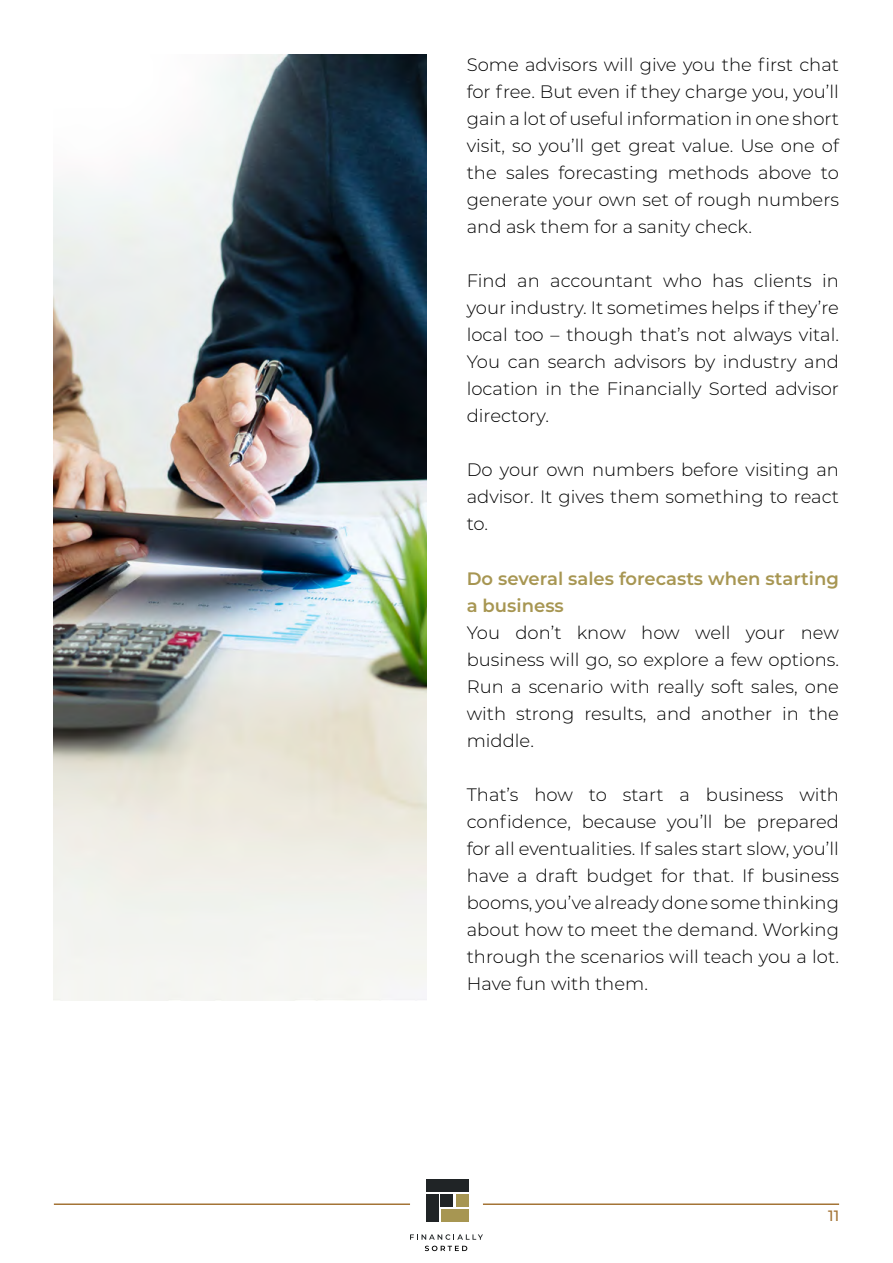
<style>
.page{position:relative;width:893px;height:1263px;background:#fff}
.page>*{position:absolute;margin:0;border:0;box-sizing:border-box;transform-origin:0 0}
.t1{font:300 18px/27px "Montserrat";color:#000;text-align:justify}
.t2{font:600 18px/27px "Montserrat";color:#a79652}
.t3{font:500 15px "Montserrat";color:#a47436}
</style>
<div class="page">
<hr style="left:54px;top:1203px;width:356px;height:2px;background:#a47436">
<hr style="left:483px;top:1203px;width:356px;height:2px;background:#a47436">
<div style="left:426px;top:1179px;width:42px;height:13px;background:#202426"></div>
<div style="left:426px;top:1194px;width:12px;height:27px;background:#202426"></div>
<div style="left:441px;top:1194px;width:12px;height:12px;background:#202426"></div>
<div style="left:456px;top:1194px;width:12px;height:12px;background:#a79652"></div>
<div style="left:441px;top:1209px;width:27px;height:12px;background:#a79652"></div>
<svg style="left:410px;top:1234px;width:73px;height:6px"></svg>
<svg style="left:425px;top:1246px;width:42px;height:5px"></svg>
<img style="left:54px;top:54px;width:372px;height:946px">
<p class="t1" style="left:467px;top:51px;width:374px">Some advisors will give you the first chat for free. But even if they charge you, you’ll gain a lot of useful information in one short visit, so you’ll get great value. Use one of the sales forecasting methods above to generate your own set of rough numbers and ask them for a sanity check.</p>
<p class="t1" style="left:467px;top:267px;width:374px">Find an accountant who has clients in your industry. It sometimes helps if they’re local too – though that’s not always vital.<br>You can search advisors by industry and location in the Financially Sorted advisor directory.</p>
<p class="t1" style="left:467px;top:456px;width:374px">Do your own numbers before visiting an advisor. It gives them something to react to.</p>
<p class="t2" style="left:467px;top:564px;width:374px">Do several sales forecasts when starting a business</p>
<p class="t1" style="left:467px;top:618px;width:374px">You don’t know how well your new business will go, so explore a few options.<br>Run a scenario with really soft sales, one with strong results, and another in the middle.</p>
<p class="t1" style="left:467px;top:780px;width:374px">That’s how to start a business with confidence, because you’ll be prepared for all eventualities. If sales start slow, you’ll have a draft budget for that. If business booms, you’ve already done some thinking about how to meet the demand. Working through the scenarios will teach you a lot.<br>Have fun with them.</p>
<p class="t3" style="left:828px;top:1205px;width:13px">11</p>
</div>
